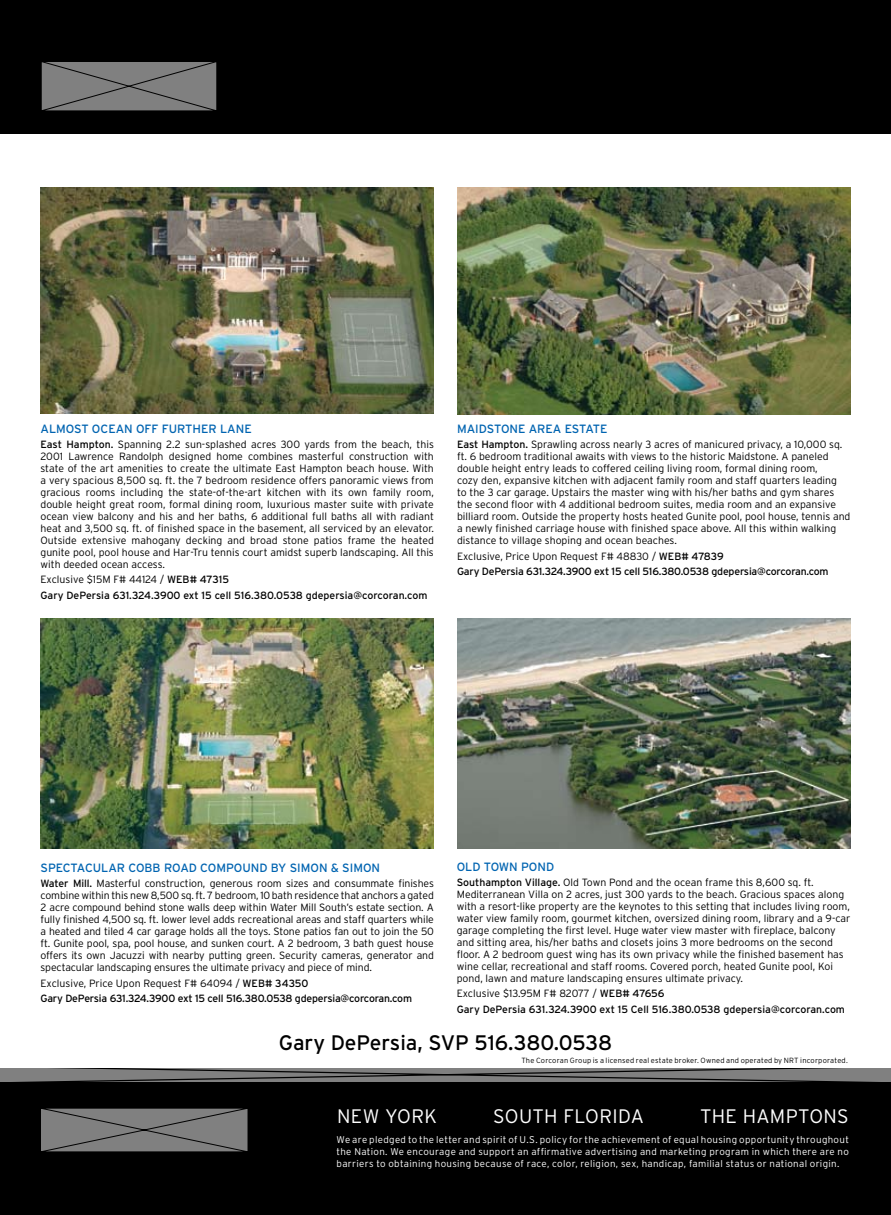
<style>
.page{position:relative;width:891px;height:1215px;background:#fff}
.page>*{position:absolute;margin:0;border:0;box-sizing:border-box;transform-origin:0 0}
.t1{font:21px "Interstate";color:#000}
.t2{font:300 19.5px "Interstate";letter-spacing:.015em;color:#fff}
.t3{font:12px "Interstate";color:#0064b1}
.t4{font:300 10.5px/12px "Interstate";color:#000;text-align:justify}
.t5{font:10.5px/15.5px "Interstate";letter-spacing:-.02em;color:#000}
.t6{font:10.5px/15.5px "Interstate";color:#000}
.t7{font:300 9.75px/11.7px "Interstate";letter-spacing:.03em;color:#fff;text-align:justify}
.t8{font:300 7.5px "Interstate";letter-spacing:.025em;color:#000}
.s1{font-weight:400}
.s2{font-weight:300}
</style>
<div class="page">
<div style="left:0;top:1081px;width:891px;height:134px;background:#000"></div>
<div style="left:0;top:0;width:891px;height:134px;background:#000"></div>
<svg style="left:41px;top:62px;width:176px;height:49px;background:#777"></svg>
<svg style="left:41px;top:1108px;width:207px;height:44px;background:#767676"></svg>
<svg style="left:0;top:1069px;width:891px;height:13px;background:#6c6c6c"></svg>
<img style="left:40px;top:188px;width:394px;height:225px">
<img style="left:457px;top:188px;width:394px;height:227px">
<img style="left:40px;top:619px;width:394px;height:230px">
<img style="left:457px;top:619px;width:393px;height:230px">
<p class="t3" style="left:40px;top:422px;width:213px">ALMOST OCEAN OFF FURTHER LANE</p>
<p class="t4" style="left:40px;top:438px;width:395px"><span class="s1">East Hampton.</span> Spanning 2.2 sun-splashed acres 300 yards from the beach, this 2001 Lawrence Randolph designed home combines masterful construction with state of the art amenities to create the ultimate East Hampton beach house. With a very spacious 8,500 sq. ft. the 7 bedroom residence offers panoramic views from gracious rooms including the state-of-the-art kitchen with its own family room, double height great room, formal dining room, luxurious master suite with private ocean view balcony and his and her baths, 6 additional full baths all with radiant heat and 3,500 sq. ft. of finished space in the basement, all serviced by an elevator.<br>Outside extensive mahogany decking and broad stone patios frame the heated gunite pool, pool house and Har-Tru tennis court amidst superb landscaping. All this with deeded ocean access.</p>
<p class="t6" style="left:40px;top:572px;width:388px"><span class="s2">Exclusive $15M F# 44124 /</span> WEB# 47315<br>Gary DePersia 631.324.3900 ext 15 cell 516.380.0538 gdepersia@corcoran.com</p>
<p class="t3" style="left:457px;top:422px;width:31px">Maidstone</p>
<p class="t3" style="left:529px;top:422px;width:18px">Area</p>
<p class="t3" style="left:565px;top:422px;width:16px">Estate</p>
<p class="t4" style="left:457px;top:439px;width:395px;text-align:left"><span class="s1">East Hampton.</span> Sprawling across nearly 3 acres of manicured privacy, a 10,000 sq. ft. 6 bedroom traditional awaits with views to the historic Maidstone. A paneled double height entry leads to coffered ceiling living room, formal dining room,<br>cozy den, expansive kitchen with adjacent family room and staff quarters leading<br>to the 3 car garage. Upstairs the master wing with his/her baths and gym shares the second floor with 4 additional bedroom suites, media room and an expansive billiard room. Outside the property hosts heated Gunite pool, pool house, tennis and a newly finished carriage house with finished space above. All this within walking distance to village shoping and ocean beaches.</p>
<p class="t5" style="left:457px;top:548px;width:373px"><span class="s2">Exclusive, Price Upon Request F# 48830 /</span> WEB# 47839<br>Gary DePersia 631.324.3900 ext 15 cell 516.380.0538 gdepersia@corcoran.com</p>
<p class="t3" style="left:40px;top:861px;width:17px">Spectacular</p>
<p class="t3" style="left:128px;top:861px;width:17px">Cobb</p>
<p class="t3" style="left:164px;top:861px;width:9px">road</p>
<p class="t3" style="left:200px;top:861px;width:10px">compound</p>
<p class="t3" style="left:271px;top:861px;width:40px">by simon</p>
<p class="t3" style="left:331px;top:861px;width:32px">&amp; simon</p>
<p class="t4" style="left:40px;top:877px;width:395px"><span class="s1">Water Mill.</span> Masterful construction, generous room sizes and consummate finishes combine within this new 8,500 sq. ft. 7 bedroom, 10 bath residence that anchors a gated 2 acre compound behind stone walls deep within Water Mill South’s estate section. A fully finished 4,500 sq. ft. lower level adds recreational areas and staff quarters while a heated and tiled 4 car garage holds all the toys. Stone patios fan out to join the 50 ft. Gunite pool, spa, pool house, and sunken court. A 2 bedroom, 3 bath guest house offers its own Jacuzzi with nearby putting green. Security cameras, generator and spectacular landscaping ensures the ultimate privacy and piece of mind.</p>
<p class="t5" style="left:40px;top:975px;width:373px"><span class="s2">Exclusive, Price Upon Request F# 64094 /</span> WEB# 34350<br>Gary DePersia 631.324.3900 ext 15 cell 516.380.0538 gdepersia@corcoran.com</p>
<p class="t3" style="left:457px;top:860px;width:99px">OLD TOWN POND</p>
<p class="t4" style="left:457px;top:876px;width:395px;text-align:left"><span class="s1">Southampton Village.</span> Old Town Pond and the ocean frame this 8,600 sq. ft.<br>Mediterranean Villa on 2 acres, just 300 yards to the beach. Gracious spaces along with a resort-like property are the keynotes to this setting that includes living room, water view family room, gourmet kitchen, oversized dining room, library and a 9-car garage completing the first level. Huge water view master with fireplace, balcony and sitting area, his/her baths and closets joins 3 more bedrooms on the second floor. A 2 bedroom guest wing has its own privacy while the finished basement has wine cellar, recreational and staff rooms. Covered porch, heated Gunite pool, Koi pond, lawn and mature landscaping ensures ultimate privacy.</p>
<p class="t6" style="left:457px;top:986px;width:390px"><span class="s2">Exclusive $13.95M F# 82077 /</span> WEB# 47656<br>Gary DePersia 631.324.3900 ext 15 Cell 516.380.0538 gdepersia@corcoran.com</p>
<h1 class="t1" style="left:279px;top:1031px;width:335px">Gary DePersia, SVP 516.380.0538</h1>
<p class="t8" style="left:521px;top:1056px;width:328px">The Corcoran Group is a licensed real estate broker. Owned and operated by NRT incorporated.</p>
<h2 class="t2" style="left:337px;top:1105px;width:102px">NEW YORK</h2>
<h2 class="t2" style="left:493px;top:1105px;width:152px">SOUTH FLORIDA</h2>
<h2 class="t2" style="left:700px;top:1105px;width:150px">THE HAMPTONS</h2>
<p class="t7" style="left:337px;top:1134px;width:514px">We are pledged to the letter and spirit of U.S. policy for the achievement of equal housing opportunity throughout the Nation. We encourage and support an affirmative advertising and marketing program in which there are no barriers to obtaining housing because of race, color, religion, sex, handicap, familial status or national origin.</p>
</div>
